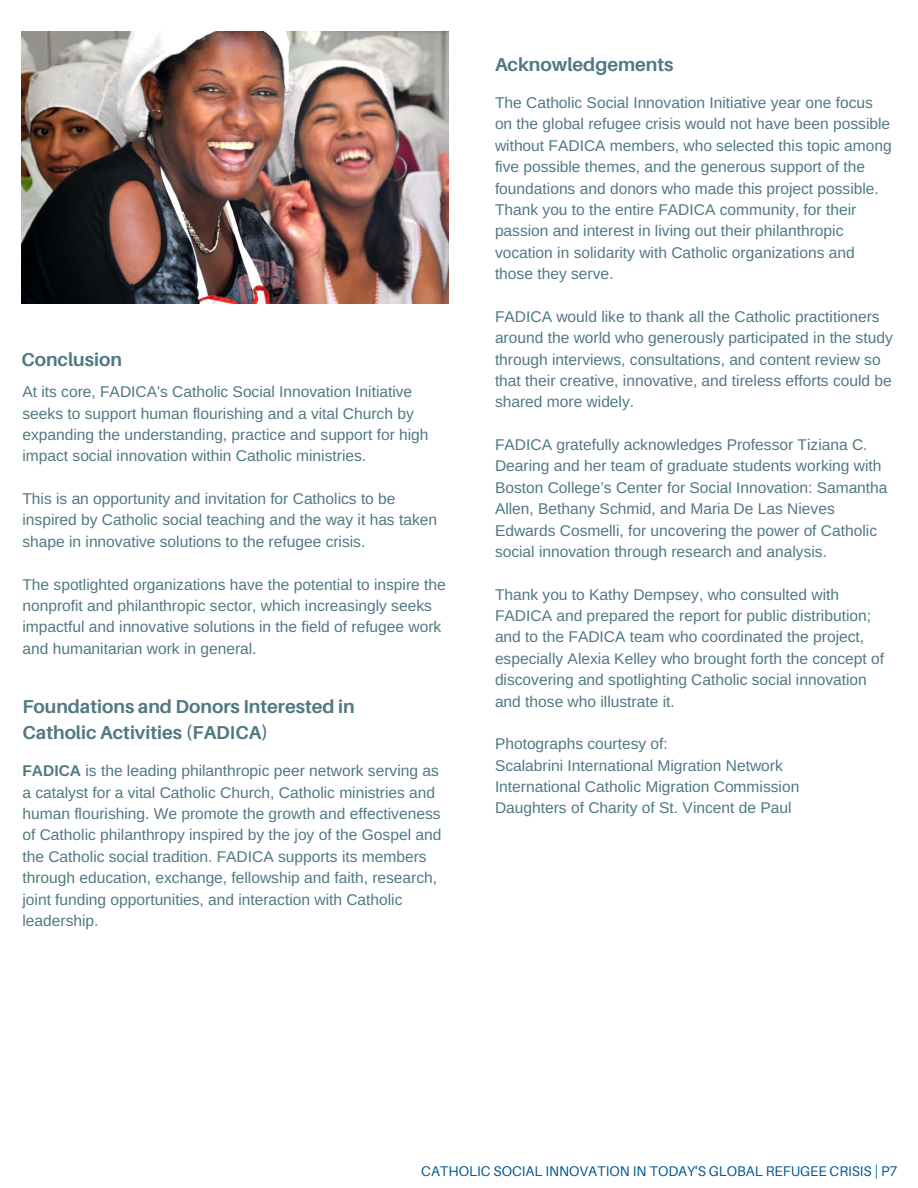
<style>
.page{position:relative;width:918px;height:1188px;background:#fff}
.page>*{position:absolute;margin:0;border:0;box-sizing:border-box;transform-origin:0 0}
.t1{font:700 18.75px/25.8px "Aileron";color:#517882}
.t2{font:15.6px/21.3px "Arimo";color:#517882}
.t3{font:13.95px "Aileron";color:#005991}
.s1{font-weight:700}
</style>
<div class="page">
<img style="left:21px;top:32px;width:428px;height:272px">
<p class="t1" style="left:21px;top:346px;width:102px">Conclusion</p>
<p class="t2" style="left:22px;top:381px;width:408px">At its core, FADICA's Catholic Social Innovation Initiative seeks to support human flourishing and a vital Church by expanding the understanding, practice and support for high impact social innovation within Catholic ministries.</p>
<p class="t2" style="left:22px;top:488px;width:416px">This is an opportunity and invitation for Catholics to be inspired by Catholic social teaching and the way it has taken shape in innovative solutions to the refugee crisis.</p>
<p class="t2" style="left:22px;top:573px;width:425px">The spotlighted organizations have the potential to inspire the nonprofit and philanthropic sector, which increasingly seeks impactful and innovative solutions in the field of refugee work and humanitarian work in general.</p>
<p class="t1" style="left:22px;top:693px;width:334px">Foundations and Donors Interested in<br>Catholic Activities (FADICA)</p>
<p class="t2" style="left:22px;top:760px;width:420px"><span class="s1">FADICA</span> is the leading philanthropic peer network serving as a catalyst for a vital Catholic Church, Catholic ministries and human flourishing. We promote the growth and effectiveness of Catholic philanthropy inspired by the joy of the Gospel and the Catholic social tradition. FADICA supports its members through education, exchange, fellowship and faith, research, joint funding opportunities, and interaction with Catholic leadership.</p>
<p class="t1" style="left:495px;top:51px;width:180px">Acknowledgements</p>
<p class="t2" style="left:495px;top:92px;width:398px">The Catholic Social Innovation Initiative year one focus on the global refugee crisis would not have been possible without FADICA members, who selected this topic among five possible themes, and the generous support of the foundations and donors who made this project possible.<br>Thank you to the entire FADICA community, for their passion and interest in living out their philanthropic vocation in solidarity with Catholic organizations and those they serve.</p>
<p class="t2" style="left:495px;top:306px;width:399px">FADICA would like to thank all the Catholic practitioners around the world who generously participated in the study through interviews, consultations, and content review so that their creative, innovative, and tireless efforts could be shared more widely.</p>
<p class="t2" style="left:495px;top:434px;width:394px">FADICA gratefully acknowledges Professor Tiziana C.<br>Dearing and her team of graduate students working with Boston College’s Center for Social Innovation: Samantha Allen, Bethany Schmid, and Maria De Las Nieves Edwards Cosmelli, for uncovering the power of Catholic social innovation through research and analysis.</p>
<p class="t2" style="left:495px;top:584px;width:391px">Thank you to Kathy Dempsey, who consulted with FADICA and prepared the report for public distribution; and to the FADICA team who coordinated the project, especially Alexia Kelley who brought forth the concept of discovering and spotlighting Catholic social innovation and those who illustrate it.</p>
<p class="t2" style="left:495px;top:733px;width:306px">Photographs courtesy of:<br>Scalabrini International Migration Network International Catholic Migration Commission Daughters of Charity of St. Vincent de Paul</p>
<p class="t3" style="left:421px;top:1162px;width:478px">CATHOLIC SOCIAL INNOVATION IN TODAY'S GLOBAL REFUGEE CRISIS | P7</p>
</div>
